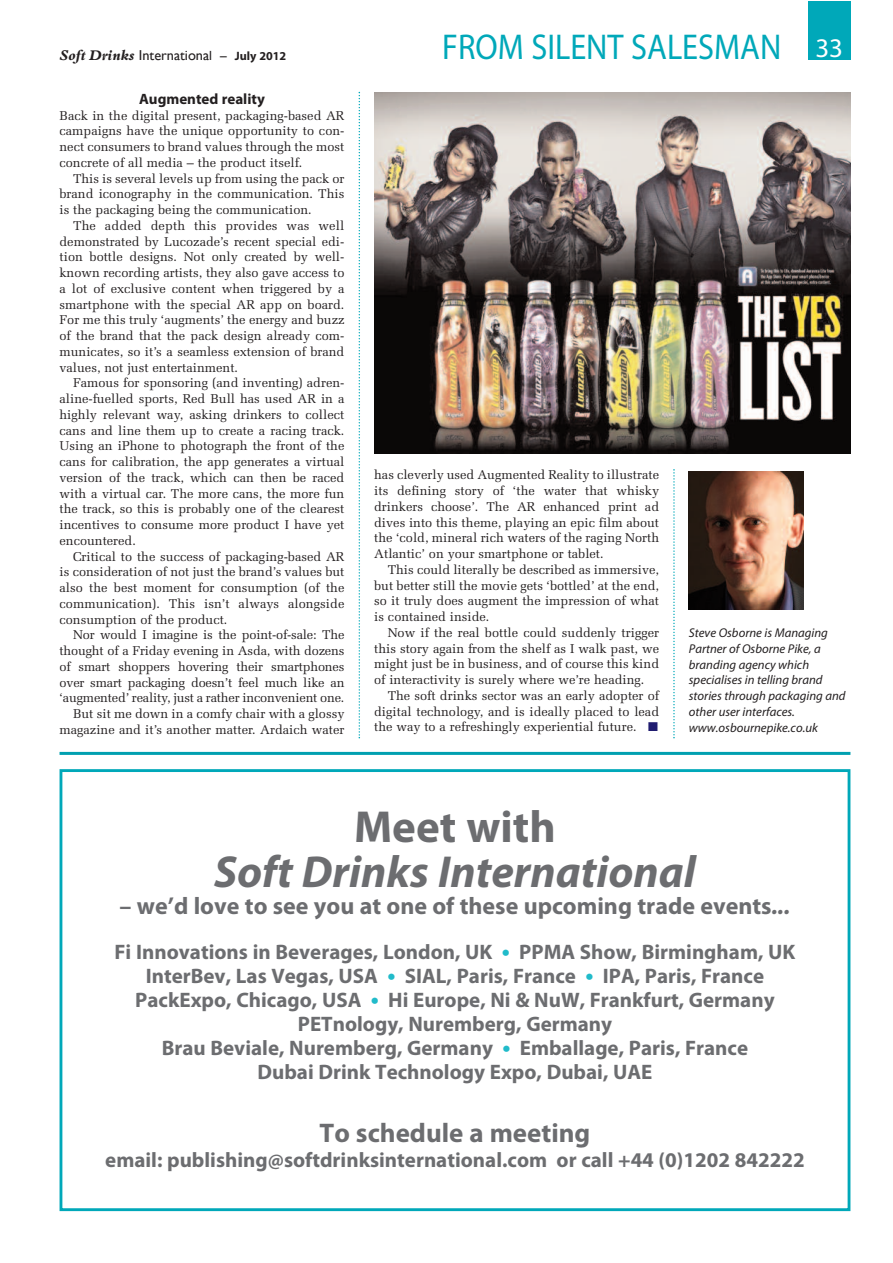
<style>
.page{position:relative;width:893px;height:1263px;background:#fff}
.page>*{position:absolute;margin:0;border:0;box-sizing:border-box;transform-origin:0 0}
.t1{font:italic 700 45px "Myriad Pro";color:#6c6d70}
.t2{font:700 45px "Myriad Pro";color:#6c6d70}
.t3{font:36px "Myriad";color:#00a8b9;scale:.9 1}
.t4{font:700 27px "Myriad Pro";color:#6c6d70}
.t5{font:700 24px "Myriad Pro";color:#6c6d70}
.t6{font:700 21px/24px "Myriad Pro";color:#6c6d70;text-align:center}
.t7{font:700 15px "Myriad Pro";color:#231f20}
.t8{font:14.4px "Gill Sans";color:#231f20}
.t9{font:12.75px/15.8px "Melior";color:#231f20;text-align:justify}
.t10{font:italic 12.75px/15.8px "Myriad Pro";color:#231f20}
.s1{font-family:"Bembo";font-weight:800;font-style:italic;font-size:15.45px}
.s2{font-size:13.2px}
.s3{font-family:"Myriad Pro";font-weight:700;font-size:12.15px}
.s4{font-size:27px;color:#fff}
.s5{font-style:italic}
.s6{font-size:24px;color:#21bbca}
</style>
<div class="page">
<div style="left:808px;top:1px;width:42px;height:59px;background:#00a8b9"></div>
<svg style="left:359px;top:92px;width:1px;height:646px"></svg>
<svg style="left:673px;top:469px;width:2px;height:269px"></svg>
<img style="left:374px;top:93px;width:476px;height:361px">
<img style="left:689px;top:471px;width:114px;height:139px">
<hr style="left:60px;top:752px;width:790px;height:3px;background:#00a0b0">
<div style="left:60px;top:769px;width:790px;height:442px;border:3px solid #00a8b9"></div>
<p class="t8" style="left:59px;top:47px;width:229px"><span class="s1">Soft Drinks</span> Internationa<span class="s2">l –</span> <span class="s3">July 2012</span></p>
<p class="t7" style="left:139px;top:89px;width:127px">Augmented reality</p>
<p class="t9" style="left:60px;top:107px;width:286px">Back in the digital present, packaging-based AR campaigns have the unique opportunity to con&shy;nect consumers to brand values through the most concrete of all media – the product itself.</p>
<p class="t9" style="left:60px;top:170px;width:286px;text-indent:14px">This is several levels up from using the pack or brand iconography in the communication. This is the packaging being the communication.</p>
<p class="t9" style="left:60px;top:217px;width:286px;text-indent:13px">The added depth this provides was well demonstrated by Lucozade’s recent special edi&shy;tion bottle designs. Not only created by well&shy;known recording artists, they also gave access to a lot of exclusive content when triggered by a smartphone with the special AR app on board.<br>For me this truly ‘augments’ the energy and buzz of the brand that the pack design already com&shy;municates, so it’s a seamless extension of brand values, not just entertainment.</p>
<p class="t9" style="left:60px;top:375px;width:286px;text-indent:13px">Famous for sponsoring (and inventing) adren&shy;aline-fuelled sports, Red Bull has used AR in a highly relevant way, asking drinkers to collect cans and line them up to create a racing track.<br>Using an iPhone to photograph the front of the cans for calibration, the app generates a virtual version of the track, which can then be raced with a virtual car. The more cans, the more fun the track, so this is probably one of the clearest incentives to consume more product I have yet encountered.</p>
<p class="t9" style="left:60px;top:548px;width:286px;text-indent:14px">Critical to the success of packaging-based AR is consideration of not just the brand’s values but also the best moment for consumption (of the communication). This isn’t always alongside consumption of the product.</p>
<p class="t9" style="left:60px;top:627px;width:286px;text-align:right">Nor would I imagine is the point-of-sale: The thought of a Friday evening in Asda, with dozens of smart shoppers hovering their smartphones over smart packaging doesn’t feel much like an ‘augmented’ reality, just a rather inconvenient one.<br>But sit me down in a comfy chair with a glossy magazine and it’s another matter. Ardaich water</p>
<h2 class="t3" style="left:442px;top:29px;width:447px">FROM SILENT SALESMAN <span class="s4">33</span></h2>
<p class="t9" style="left:374px;top:467px;width:286px">has cleverly used Augmented Reality to illustrate its defining story of ‘the water that whisky drinkers choose’. The AR enhanced print ad dives into this theme, playing an epic film about the ‘cold, mineral rich waters of the raging North Atlantic’ on your smartphone or tablet.</p>
<p class="t9" style="left:374px;top:561px;width:286px;text-indent:14px">This could literally be described as immersive, but better still the movie gets ‘bottled’ at the end, so it truly does augment the impression of what is contained inside.</p>
<p class="t9" style="left:374px;top:624px;width:286px;text-indent:14px">Now if the real bottle could suddenly trigger this story again from the shelf as I walk past, we might just be in business, and of course this kind of interactivity is surely where we’re heading.</p>
<p class="t9" style="left:374px;top:687px;width:286px;text-indent:14px">The soft drinks sector was an early adopter of digital technology, and is ideally placed to lead the way to a refreshingly experiential future.</p>
<p class="t10" style="left:689px;top:625px;width:158px">Steve Osborne is Managing<br>Partner of Osborne Pike, a branding agency which specialises in telling brand stories through packaging and other user interfaces. www.osbournepike.co.uk</p>
<h1 class="t2" style="left:354px;top:797px;width:203px">Meet with</h1>
<h1 class="t1" style="left:214px;top:842px;width:483px">Soft Drinks International</h1>
<h3 class="t5" style="left:120px;top:890px;width:672px">– we’d love to see you at one of these upcoming trade events<span class="s5">...</span></h3>
<p class="t6" style="left:115px;top:939px;width:682px">Fi Innovations in Beverages, London, UK <span class="s6">•</span> PPMA Show, Birmingham, UK InterBev, Las Vegas, USA <span class="s6">•</span> SIAL, Paris, France <span class="s6">•</span> IPA, Paris, France PackExpo, Chicago, USA <span class="s6">•</span> Hi Europe, Ni &amp; NuW, Frankfurt, Germany PETnology, Nuremberg, Germany<br>Brau Beviale, Nuremberg, Germany <span class="s6">•</span> Emballage, Paris, France<br>Dubai Drink Technology Expo, Dubai, UAE</p>
<h3 class="t4" style="left:320px;top:1115px;width:272px">To schedule a meeting</h3>
<h3 class="t6" style="left:105px;top:1147px;width:701px">email: publishing@softdrinksinternational.com or call +44 (0)1202 842222</h3>
</div>
